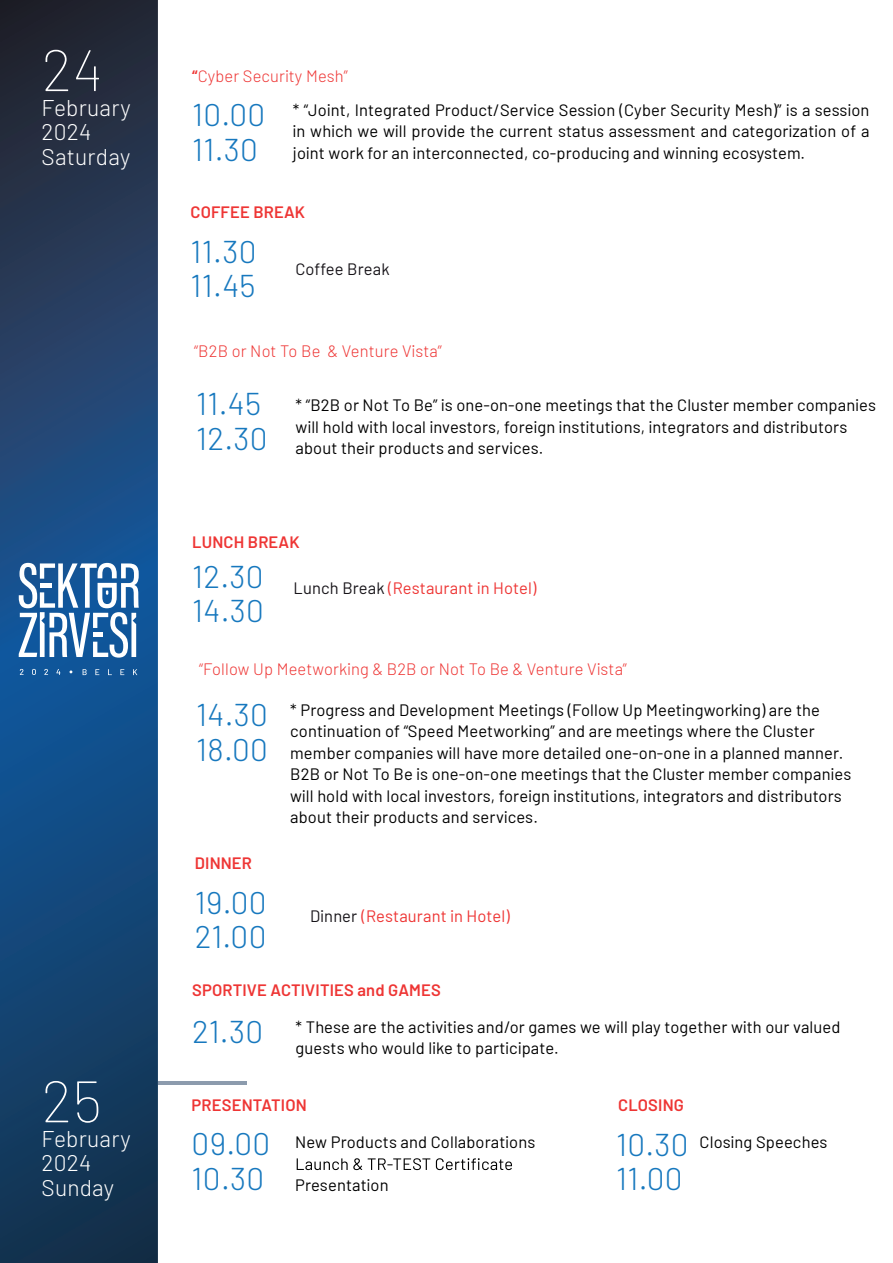
<style>
.page{position:relative;width:893px;height:1263px;background:#fff}
.page>*{position:absolute;margin:0;border:0;box-sizing:border-box;transform-origin:0 0}
.t1{font:100 58.35px "Barlow";color:#fff}
.t2{font:300 31.5px/34.8px "Barlow";letter-spacing:.01em;color:#1778be}
.t3{font:300 22.8px/24.5px "Barlow";letter-spacing:.01em;color:#fff}
.t4{font:16.5px/21.5px "Barlow";letter-spacing:.01em;color:#000001}
.t5{font:300 16.5px "Barlow";letter-spacing:.01em;color:#ee3534}
.t6{font:600 16.5px "Barlow";letter-spacing:.01em;color:#ee3534}
.t7{font:16.5px "Barlow";letter-spacing:.01em;color:#ee3534}
.t8{font:16.5px "Barlow";letter-spacing:.01em;color:#171419}
.s1{font-weight:600}
.s2{color:#171419}
.s3{font-weight:300;font-size:31.5px;color:#1778be}
</style>
<div class="page">
<svg style="left:0;top:0;width:158px;height:1263px;background:#1a4069"></svg>
<svg style="left:19px;top:563px;width:120px;height:95px"></svg>
<svg style="left:20px;top:669px;width:4px;height:6px"></svg>
<svg style="left:32px;top:669px;width:4px;height:6px"></svg>
<svg style="left:44px;top:669px;width:4px;height:6px"></svg>
<svg style="left:56px;top:669px;width:4px;height:6px"></svg>
<svg style="left:83px;top:669px;width:4px;height:6px"></svg>
<svg style="left:95px;top:669px;width:4px;height:6px"></svg>
<svg style="left:108px;top:669px;width:4px;height:6px"></svg>
<svg style="left:120px;top:669px;width:4px;height:6px"></svg>
<svg style="left:133px;top:669px;width:4px;height:6px"></svg>
<hr style="left:158px;top:1081px;width:89px;height:4px;background:#8c9bad">
<svg style="left:297px;top:1158px;width:215px;height:12px"></svg>
<h1 class="t1" style="left:42px;top:29px;width:63px">24</h1>
<h3 class="t3" style="left:42px;top:93px;width:91px">February<br>2024<br>Saturday</h3>
<h1 class="t1" style="left:42px;top:1060px;width:62px">25</h1>
<h3 class="t3" style="left:42px;top:1125px;width:91px">February<br>2024<br>Sunday</h3>
<p class="t5" style="left:192px;top:64px;width:157px"><span class="s1">“</span>Cyber Security Mesh”</p>
<h2 class="t2" style="left:192px;top:95px;width:75px">10.00<br>11.30</h2>
<p class="t4" style="left:293px;top:98px;width:578px;text-align:justify">* “Joint, Integrated Product/Service Session (Cyber Security Mesh)” is a session in which we will provide the current status assessment and categorization of a joint work for an interconnected, co-producing and winning ecosystem.</p>
<p class="t6" style="left:191px;top:200px;width:116px">COFFEE BREAK</p>
<h2 class="t2" style="left:191px;top:232px;width:67px">11.30<br>11.45</h2>
<p class="t8" style="left:295px;top:257px;width:96px">Coffee Break</p>
<p class="t5" style="left:194px;top:339px;width:249px">“B2B or Not To Be &amp; Venture Vista”</p>
<h2 class="t2" style="left:196px;top:384px;width:73px">11.45<br>12.30</h2>
<p class="t4" style="left:296px;top:393px;width:582px">* “B2B or Not To Be” is one-on-one meetings that the Cluster member companies will hold with local investors, foreign institutions, integrators and distributors about their products and services.</p>
<p class="t6" style="left:192px;top:530px;width:109px">LUNCH BREAK</p>
<h2 class="t2" style="left:192px;top:556px;width:73px">12.30<br>14.30</h2>
<p class="t7" style="left:294px;top:576px;width:244px"><span class="s2">Lunch Break</span> (Restaurant in Hotel)</p>
<p class="t5" style="left:199px;top:657px;width:429px">“Follow Up Meetworking &amp; B2B or Not To Be &amp; Venture Vista”</p>
<h2 class="t2" style="left:196px;top:695px;width:73px">14.30<br>18.00</h2>
<p class="t4" style="left:290px;top:698px;width:563px">* Progress and Development Meetings (Follow Up Meetingworking) are the continuation of “Speed Meetworking” and are meetings where the Cluster member companies will have more detailed one-on-one in a planned manner.<br>B2B or Not To Be is one-on-one meetings that the Cluster member companies will hold with local investors, foreign institutions, integrators and distributors about their products and services.</p>
<p class="t6" style="left:195px;top:851px;width:59px">DINNER</p>
<h2 class="t2" style="left:195px;top:882px;width:73px">19.00<br>21.00</h2>
<p class="t7" style="left:310px;top:904px;width:201px"><span class="s2">Dinner</span> (Restaurant in Hotel)</p>
<p class="t6" style="left:192px;top:978px;width:250px">SPORTIVE ACTIVITIES and GAMES</p>
<p class="t4" style="left:296px;top:1015px;width:546px;text-indent:-103px"><span class="s3">21.30</span> * These are the activities and/or games we will play together with our valued guests who would like to participate.</p>
<p class="t6" style="left:192px;top:1092px;width:117px">PRESENTATION</p>
<p class="t6" style="left:618px;top:1092px;width:67px">CLOSING</p>
<h2 class="t2" style="left:192px;top:1124px;width:80px">09.00<br>10.30</h2>
<p class="t4" style="left:295px;top:1130px;width:242px">New Products and Collaborations</p>
<h2 class="t2" style="left:616px;top:1124px;width:74px">10.30<br>11.00</h2>
<p class="t4" style="left:699px;top:1130px;width:129px">Closing Speeches</p>
<p class="t4" style="left:295px;top:1173px;width:95px">Presentation</p>
</div>
